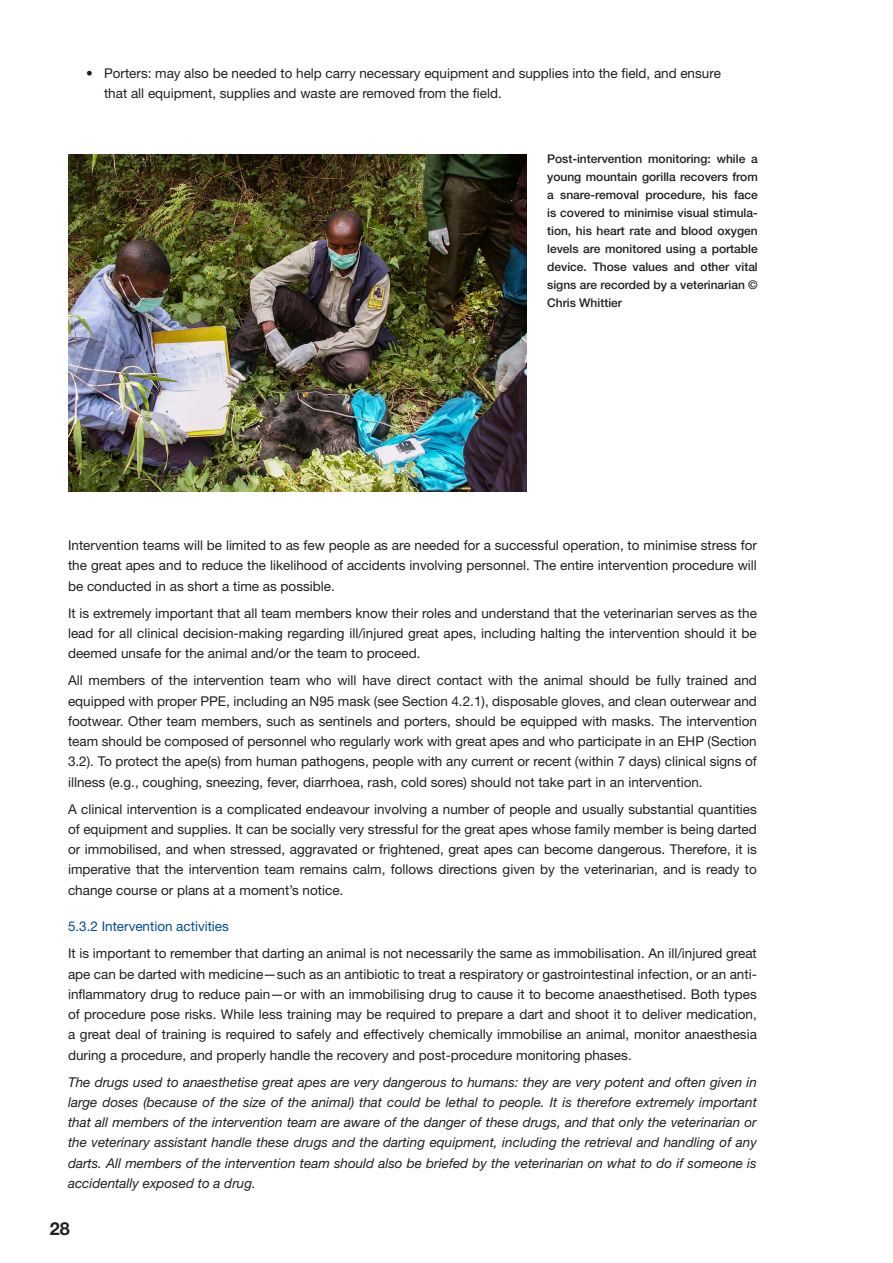
<style>
.page{position:relative;width:893px;height:1263px;background:#fff}
.page>*{position:absolute;margin:0;border:0;box-sizing:border-box;transform-origin:0 0}
.t1{font:700 18px "Helvetica Neue LT Std";color:#231f20}
.text{font:13.5px/20.2px "Helvetica Neue LT Std";color:#231f20;text-align:justify}
.text-2{font:italic 13.5px/20.2px "Helvetica Neue LT Std";color:#231f20;text-align:justify}
.Heading_3{font:13.5px "Helvetica Neue LT Std";color:#014d95}
.figure___table_capti{font:500 12px/18px "Helvetica Neue LT Std";color:#231f20;text-align:justify}
</style>
<div class="page">
<img style="left:68px;top:154px;width:458px;height:337px">
<p class="text" style="left:104px;top:63px;width:618px;text-indent:-18px">• Porters: may also be needed to help carry necessary equipment and supplies into the field, and ensure that all equipment, supplies and waste are removed from the field.</p>
<p class="figure___table_capti" style="left:547px;top:150px;width:212px">Post-intervention monitoring: while a young mountain gorilla recovers from a snare-removal procedure, his face is covered to minimise visual stimula&shy;tion, his heart rate and blood oxygen levels are monitored using a portable device. Those values and other vital signs are recorded by a veterinarian © Chris Whittier</p>
<p class="text" style="left:68px;top:535px;width:690px">Intervention teams will be limited to as few people as are needed for a successful operation, to minimise stress for the great apes and to reduce the likelihood of accidents involving personnel. The entire intervention procedure will be conducted in as short a time as possible.</p>
<p class="text" style="left:68px;top:603px;width:690px">It is extremely important that all team members know their roles and understand that the veterinarian serves as the lead for all clinical decision-making regarding ill/injured great apes, including halting the intervention should it be deemed unsafe for the animal and/or the team to proceed.</p>
<p class="text" style="left:68px;top:670px;width:690px">All members of the intervention team who will have direct contact with the animal should be fully trained and equipped with proper PPE, including an N95 mask (see Section 4.2.1), disposable gloves, and clean outerwear and footwear. Other team members, such as sentinels and porters, should be equipped with masks. The intervention team should be composed of personnel who regularly work with great apes and who participate in an EHP (Section 3.2). To protect the ape(s) from human pathogens, people with any current or recent (within 7 days) clinical signs of illness (e.g., coughing, sneezing, fever, diarrhoea, rash, cold sores) should not take part in an intervention.</p>
<p class="text" style="left:68px;top:798px;width:690px">A clinical intervention is a complicated endeavour involving a number of people and usually substantial quantities of equipment and supplies. It can be socially very stressful for the great apes whose family member is being darted or immobilised, and when stressed, aggravated or frightened, great apes can become dangerous. Therefore, it is imperative that the intervention team remains calm, follows directions given by the veterinarian, and is ready to change course or plans at a moment’s notice.</p>
<p class="Heading_3" style="left:68px;top:918px;width:162px">5.3.2 Intervention activities</p>
<p class="text" style="left:68px;top:943px;width:690px">It is important to remember that darting an animal is not necessarily the same as immobilisation. An ill/injured great ape can be darted with medicine—such as an antibiotic to treat a respiratory or gastrointestinal infection, or an anti&shy;inflammatory drug to reduce pain—or with an immobilising drug to cause it to become anaesthetised. Both types of procedure pose risks. While less training may be required to prepare a dart and shoot it to deliver medication, a great deal of training is required to safely and effectively chemically immobilise an animal, monitor anaesthesia during a procedure, and properly handle the recovery and post-procedure monitoring phases.</p>
<p class="text-2" style="left:68px;top:1071px;width:690px">The drugs used to anaesthetise great apes are very dangerous to humans: they are very potent and often given in large doses (because of the size of the animal) that could be lethal to people. It is therefore extremely important that all members of the intervention team are aware of the danger of these drugs, and that only the veterinarian or the veterinary assistant handle these drugs and the darting equipment, including the retrieval and handling of any darts. All members of the intervention team should also be briefed by the veterinarian on what to do if someone is accidentally exposed to a drug.</p>
<h1 class="t1" style="left:50px;top:1217px;width:22px">28</h1>
</div>
